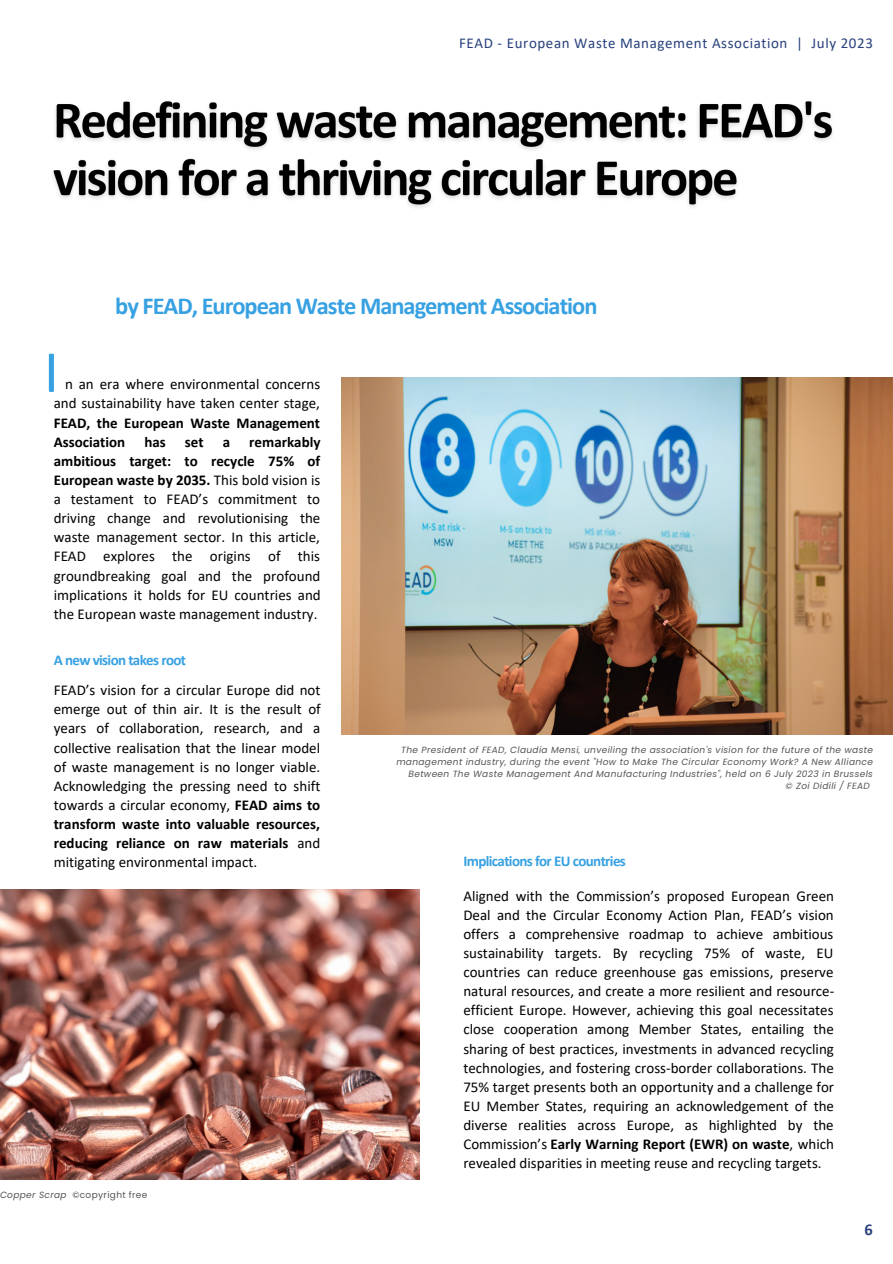
<style>
.page{position:relative;width:893px;height:1264px;background:#fff}
.page>*{position:absolute;margin:0;border:0;box-sizing:border-box;transform-origin:0 0}
.t1{font:60px "Calibri";color:#37a1e2}
.t2{font:700 24.45px "Calibri";letter-spacing:-.04em;color:#37a1e2}
.t3{font:700 16.5px "Calibri";color:#28407d}
.t4{font:15px/19px "Calibri";color:#000;text-align:justify}
.t5{font:15px "Calibri";letter-spacing:.04em;color:#28407d}
.t6{font:700 15px "Calibri";letter-spacing:-.04em;color:#37a1e2}
.t7{font:700 15px "Calibri";color:#000}
.t8{font:italic 9px/12px "Poppins";letter-spacing:.04em;color:#545454;text-align:right}
.t9{font:9px "Poppins";letter-spacing:.04em;color:#545454}
.s1{font-weight:700}
</style>
<div class="page">
<img style="left:341px;top:378px;width:551px;height:356px">
<img style="left:0;top:889px;width:419px;height:290px">
<img style="left:53px;top:101px;width:780px;height:107px">
<p class="t5" style="left:459px;top:37px;width:415px">FEAD - European Waste Management Association | July 2023</p>
<p class="t2" style="left:115px;top:295px;width:483px">by FEAD, European Waste Management Association</p>
<p class="t1" style="left:44px;top:347px;width:17px">I</p>
<p class="t4" style="left:54px;top:376px;width:268px;text-indent:11px">n an era where environmental concerns and sustainability have taken center stage, <span class="s1">FEAD, the European Waste Management Association</span></p>
<p class="t4" style="left:54px;top:433px;width:268px;text-indent:195px"><span class="s1">remarkably ambitious target: to recycle 75% of European waste by 2035.</span> This bold vision is a testament to FEAD’s commitment to driving change and revolutionising the waste management sector. In this article, FEAD explores the origins of this groundbreaking goal and the profound implications it holds for EU countries and the European waste management industry.</p>
<p class="t7" style="left:144px;top:435px;width:23px">has</p>
<p class="t7" style="left:185px;top:435px;width:20px">set</p>
<p class="t7" style="left:223px;top:435px;width:9px">a</p>
<p class="t6" style="left:54px;top:653px;width:134px">A new vision takes root</p>
<p class="t4" style="left:54px;top:682px;width:268px">FEAD’s vision for a circular Europe did not emerge out of thin air. It is the result of years of collaboration, research, and a collective realisation that the linear model of waste management is no longer viable.<br>Acknowledging the pressing need to shift towards a circular economy, <span class="s1">FEAD aims to transform waste into valuable resources, reducing reliance on raw materials</span> and mitigating environmental impact.</p>
<p class="t9" style="left:72px;top:1188px;width:77px">©copyright free</p>
<p class="t8" style="left:0;top:1188px;width:68px">Copper Scrap</p>
<p class="t8" style="left:396px;top:743px;width:478px">The President of FEAD, Claudia Mensi, unveiling the association's vision for the future of the waste management industry, during the event "How to Make The Circular Economy Work? A New Alliance<br>Between The Waste Management And Manufacturing Industries", held on 6 July 2023 in Brussels</p>
<p class="t8" style="left:785px;top:779px;width:86px">© Zoi Didili / FEAD</p>
<p class="t6" style="left:463px;top:855px;width:164px">Implications for EU countries</p>
<p class="t4" style="left:463px;top:887px;width:372px">Aligned with the Commission’s proposed European Green Deal and the Circular Economy Action Plan, FEAD’s vision offers a comprehensive roadmap to achieve ambitious sustainability targets. By recycling 75% of waste, EU countries can reduce greenhouse gas emissions, preserve natural resources, and create a more resilient and resource&shy;efficient Europe. However, achieving this goal necessitates close cooperation among Member States, entailing the sharing of best practices, investments in advanced recycling technologies, and fostering cross-border collaborations. The 75% target presents both an opportunity and a challenge for EU Member States, requiring an acknowledgement of the diverse realities across Europe, as highlighted by the Commission’s <span class="s1">Early Warning Report (EWR) on waste</span>, which revealed disparities in meeting reuse and recycling targets.</p>
<p class="t3" style="left:864px;top:1222px;width:10px">6</p>
</div>
